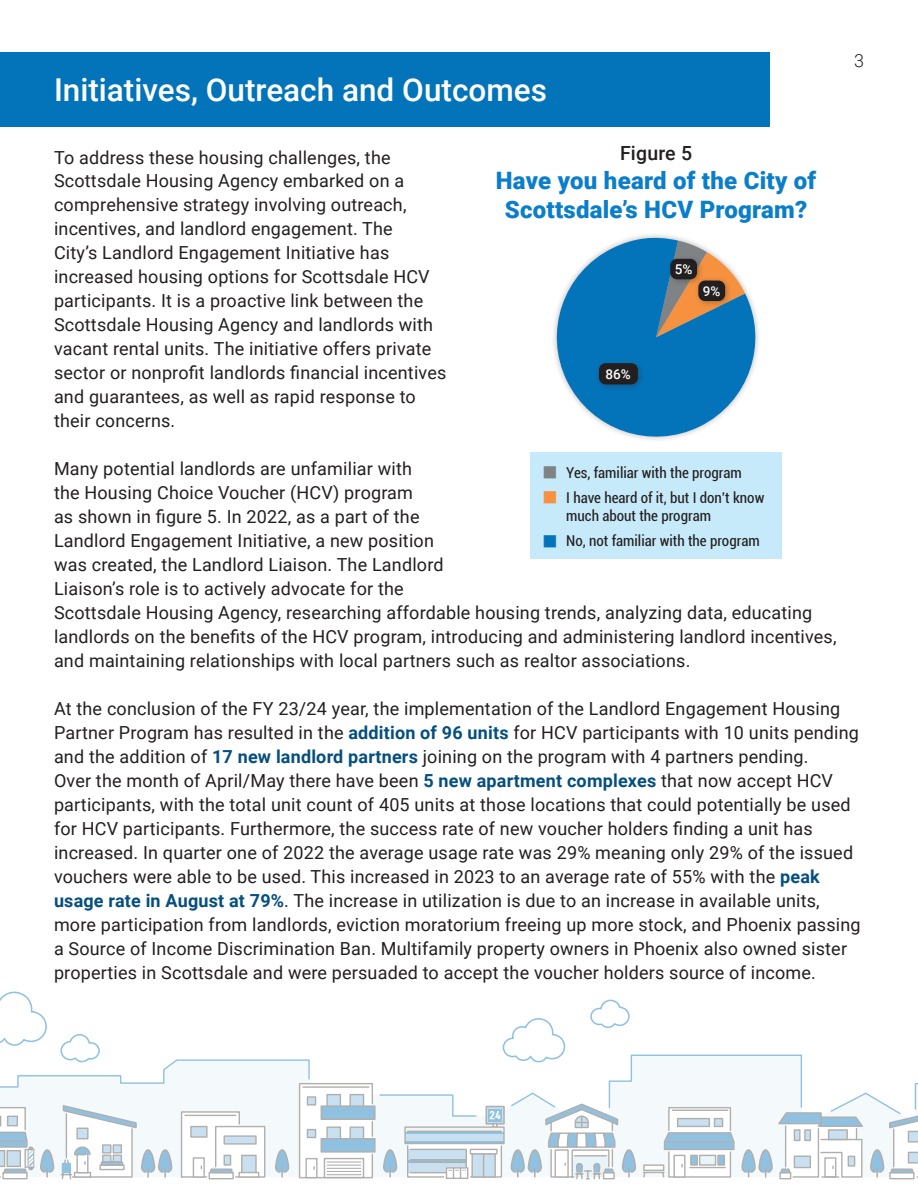
<style>
.page{position:relative;width:918px;height:1188px;background:#fff}
.page>*{position:absolute;margin:0;border:0;box-sizing:border-box;transform-origin:0 0}
.t1{font:500 31.5px "Roboto";color:#fff}
.t2{font:900 24px/28.8px "Roboto";letter-spacing:.01em;color:#0a7eca;text-align:center}
.t3{font:500 19.5px "Roboto";letter-spacing:.01em;color:#231f20}
.t4{font:18px/24px "Roboto";letter-spacing:.01em;color:#231f20}
.t5{font:300 18px "Roboto";color:#231f20}
.t6{font:condensed 15px/18px "Roboto";color:#231f20}
.t7{font:500 13.5px "Roboto";color:#fff}
.s1{font-weight:700;color:#054f7e}
.s2{color:#808385}
.s3{color:#f6923f}
.s4{color:#0474ba}
</style>
<div class="page">
<div style="left:530px;top:453px;width:252px;height:106px;background:#c6eafa"></div>
<div style="left:0;top:53px;width:770px;height:74px;background:#0474ba"></div>
<svg style="left:553px;top:235px;width:206px;height:205px;fill:#0474ba"></svg>
<div style="left:594px;top:359px;width:52px;height:33px;background:#231f20;opacity:.3"></div>
<div style="left:599px;top:363px;width:39px;height:21px;background:#231f20;border-radius:7px"></div>
<div style="left:666px;top:254px;width:39px;height:33px;background:#231f20;opacity:.3"></div>
<div style="left:670px;top:259px;width:27px;height:20px;background:#231f20;border-radius:7px"></div>
<div style="left:694px;top:276px;width:39px;height:33px;background:#231f20;opacity:.3"></div>
<div style="left:698px;top:281px;width:27px;height:20px;background:#231f20;border-radius:7px"></div>
<div style="left:173px;top:1117px;width:568px;height:59px;background:#f4f9fb"></div>
<svg style="left:0;top:1054px;width:918px;height:63px"></svg>
<svg style="left:0;top:991px;width:47px;height:55px"></svg>
<svg style="left:60px;top:1034px;width:41px;height:29px"></svg>
<svg style="left:590px;top:999px;width:40px;height:29px"></svg>
<svg style="left:502px;top:1018px;width:64px;height:45px"></svg>
<svg style="left:298px;top:1082px;width:76px;height:97px"></svg>
<svg style="left:326px;top:1127px;width:15px;height:17px"></svg>
<svg style="left:349px;top:1127px;width:15px;height:17px"></svg>
<svg style="left:324px;top:1158px;width:40px;height:20px"></svg>
<hr style="left:327px;top:1161px;width:34px;height:2px;background:#4d4a47">
<hr style="left:327px;top:1165px;width:34px;height:1px;background:#4d4a47">
<hr style="left:327px;top:1168px;width:34px;height:1px;background:#4d4a47">
<hr style="left:327px;top:1171px;width:34px;height:1px;background:#4d4a47">
<hr style="left:327px;top:1174px;width:34px;height:1px;background:#4d4a47">
<svg style="left:321px;top:1138px;width:55px;height:15px"></svg>
<svg style="left:326px;top:1094px;width:15px;height:17px"></svg>
<svg style="left:349px;top:1094px;width:15px;height:17px"></svg>
<svg style="left:321px;top:1105px;width:55px;height:15px"></svg>
<svg style="left:307px;top:1129px;width:9px;height:9px"></svg>
<svg style="left:307px;top:1096px;width:9px;height:10px"></svg>
<div style="left:209px;top:1172px;width:25px;height:7px;background:#b0afae"></div>
<svg style="left:180px;top:1111px;width:86px;height:67px"></svg>
<svg style="left:274px;top:1148px;width:16px;height:30px"></svg>
<svg style="left:382px;top:1148px;width:16px;height:30px"></svg>
<svg style="left:404px;top:1102px;width:331px;height:78px"></svg>
<svg style="left:741px;top:1104px;width:177px;height:75px"></svg>
<svg style="left:0;top:1104px;width:173px;height:76px"></svg>
<h1 class="t1" style="left:54px;top:68px;width:494px">Initiatives, Outreach and Outcomes</h1>
<p class="t5" style="left:854px;top:48px;width:11px">3</p>
<p class="t3" style="left:620px;top:140px;width:74px">Figure 5</p>
<h2 class="t2" style="left:496px;top:166px;width:322px">Have you heard of the City of<br>Scottsdale’s HCV Program?</h2>
<p class="t4" style="left:54px;top:144px;width:394px">To address these housing challenges, the Scottsdale Housing Agency embarked on a comprehensive strategy involving outreach, incentives, and landlord engagement. The<br>City’s Landlord Engagement Initiative has increased housing options for Scottsdale HCV participants. It is a proactive link between the Scottsdale Housing Agency and landlords with vacant rental units. The initiative offers private sector or nonprofit landlords financial incentives and guarantees, as well as rapid response to their concerns.</p>
<p class="t4" style="left:54px;top:456px;width:784px">Many potential landlords are unfamiliar with<br>the Housing Choice Voucher (HCV) program<br>as shown in figure 5. In 2022, as a part of the<br>Landlord Engagement Initiative, a new position<br>was created, the Landlord Liaison. The Landlord<br>Liaison’s role is to actively advocate for the<br>Scottsdale Housing Agency, researching affordable housing trends, analyzing data, educating landlords on the benefits of the HCV program, introducing and administering landlord incentives, and maintaining relationships with local partners such as realtor associations.</p>
<p class="t4" style="left:54px;top:696px;width:808px">At the conclusion of the FY 23/24 year, the implementation of the Landlord Engagement Housing Partner Program has resulted in the <span class="s1">addition of 96 units</span> for HCV participants with 10 units pending and the addition of <span class="s1">17 new landlord partners</span> joining on the program with 4 partners pending.<br>Over the month of April/May there have been <span class="s1">5 new apartment complexes</span> that now accept HCV participants, with the total unit count of 405 units at those locations that could potentially be used for HCV participants. Furthermore, the success rate of new voucher holders finding a unit has increased. In quarter one of 2022 the average usage rate was 29% meaning only 29% of the issued vouchers were able to be used. This increased in 2023 to an average rate of 55% with the <span class="s1">peak usage rate in August at 79%</span>. The increase in utilization is due to an increase in available units, more participation from landlords, eviction moratorium freeing up more stock, and Phoenix passing a Source of Income Discrimination Ban. Multifamily property owners in Phoenix also owned sister properties in Scottsdale and were persuaded to accept the voucher holders source of income.</p>
<p class="t7" style="left:675px;top:260px;width:19px">5%</p>
<p class="t7" style="left:703px;top:282px;width:19px">9%</p>
<p class="t7" style="left:606px;top:365px;width:27px">86%</p>
<p class="t6" style="left:542px;top:463px;width:201px"><span class="s2">■</span> Yes, familiar with the program</p>
<p class="t6" style="left:566px;top:488px;width:200px;text-indent:-24px"><span class="s3">■</span> I have heard of it, but I don’t know much about the program</p>
<p class="t6" style="left:542px;top:531px;width:219px"><span class="s4">■</span> No, not familiar with the program</p>
</div>
